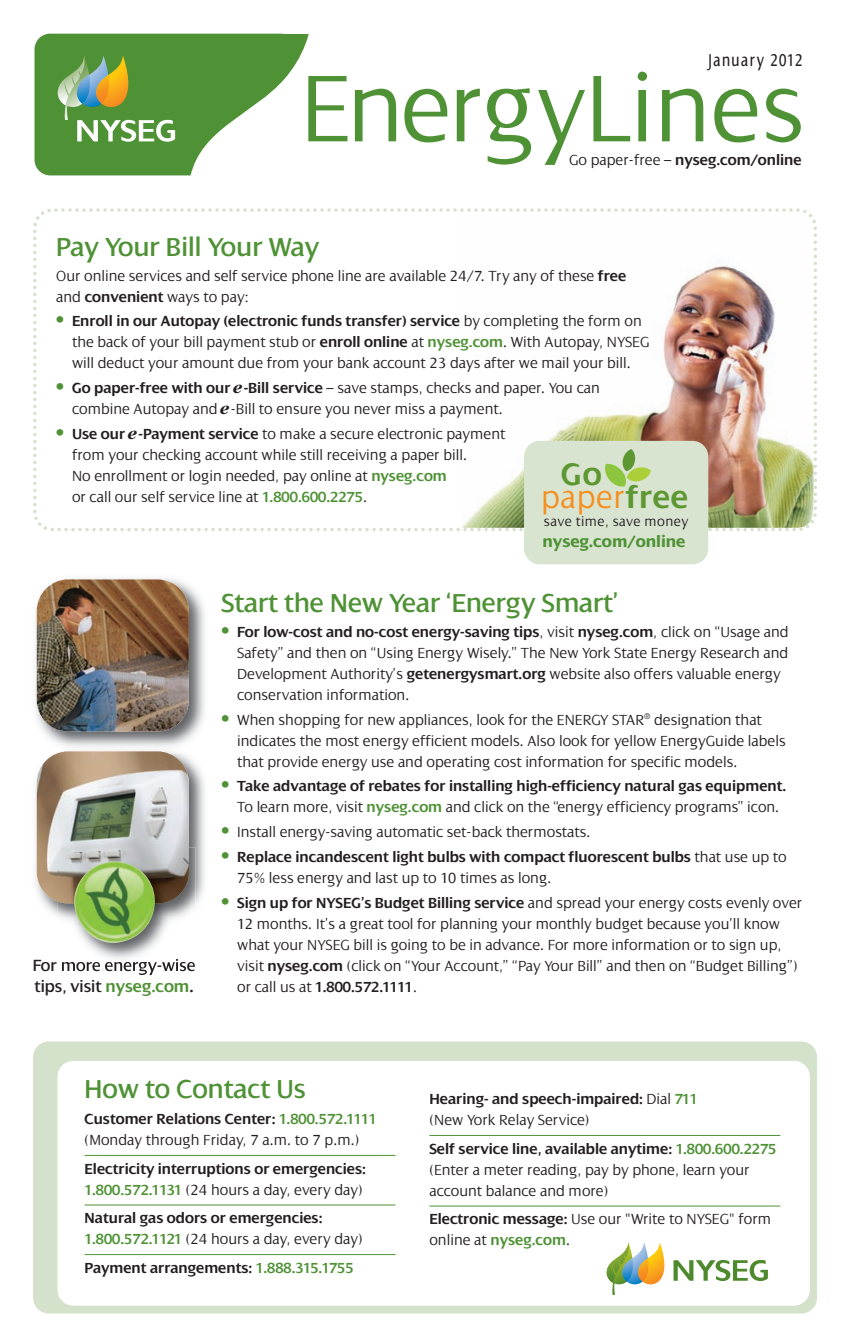
<style>
.page{position:relative;width:852px;height:1341px;background:#fff}
.page>*{position:absolute;margin:0;border:0;box-sizing:border-box;transform-origin:0 0}
.t1{font:300 102.02px "Dialog";color:#4f9236}
.t2{font:300 33.6px "Dialog";letter-spacing:.02em;color:#f68e1e}
.t3{font:600 33.6px "Dialog";color:#5c9731}
.t4{font:28px "Dialog";color:#4f9236}
.t5{font:condensed 18.38px "Dialog";letter-spacing:.08em;color:#231f20}
.t6{font:17.5px "Dialog";color:#231f20}
.t7{font:700 17.15px "Dialog";color:#4f9236}
.t8{font:300 15.75px/21px "Dialog";color:#231f20}
.t9{font:600 15.75px/21px "Dialog";color:#231f20}
.t10{font:300 14.35px "Dialog";letter-spacing:.03em;color:#231f20}
.s1{font-weight:300}
.s2{font-weight:600}
.s3{font-family:"Univers";font-weight:700;font-stretch:condensed;font-size:18.38px;color:#4f9236}
.s4{font-weight:600;color:#4f9236}
.s5{font-family:"Garamond";font-weight:700;font-style:italic;font-size:18.38px}
.s6{font-weight:600;color:#5c9731}
.s7{color:#4f9236}
</style>
<div class="page">
<div style="left:33px;top:1041px;width:784px;height:272px;background:#d4e1cb;border-radius:16px"></div>
<div style="left:57px;top:1060px;width:752px;height:245px;background:#fff;border-radius:16px"></div>
<div style="left:34px;top:34px;width:263px;height:141px;background:#4f9236;border-radius:16px"></div>
<svg style="left:58px;top:55px;width:117px;height:87px"></svg>
<svg style="left:190px;top:33px;width:119px;height:143px"></svg>
<hr style="left:85px;top:1155px;width:310px;height:1px;background:#4f9236">
<hr style="left:85px;top:1204px;width:310px;height:1px;background:#4f9236">
<hr style="left:85px;top:1254px;width:310px;height:1px;background:#4f9236">
<hr style="left:429px;top:1135px;width:351px;height:1px;background:#4f9236">
<hr style="left:429px;top:1205px;width:351px;height:1px;background:#4f9236">
<svg style="left:606px;top:1242px;width:161px;height:52px"></svg>
<img style="left:35px;top:578px;width:170px;height:338px">
<img style="left:37px;top:579px;width:152px;height:152px;border-radius:32px">
<img style="left:37px;top:751px;width:152px;height:152px;border-radius:32px">
<img style="left:57px;top:847px;width:138px;height:129px">
<img style="left:57px;top:847px;width:132px;height:56px">
<img style="left:61px;top:958px;width:125px;height:17px">
<img style="left:74px;top:860px;width:82px;height:84px">
<svg style="left:33px;top:208px;width:784px;height:325px"></svg>
<div style="left:524px;top:441px;width:184px;height:123px;background:#d8e4cf;border-radius:16px"></div>
<svg style="left:605px;top:449px;width:45px;height:38px"></svg>
<p class="t5" style="left:706px;top:49px;width:97px">January 2012</p>
<h1 class="t1" style="left:300px;top:46px;width:505px">EnergyLines</h1>
<p class="t9" style="left:569px;top:149px;width:234px"><span class="s1">Go paper-free –</span> nyseg.com/online</p>
<h3 class="t4" style="left:56px;top:230px;width:264px">Pay Your Bill Your Way</h3>
<p class="t8" style="left:56px;top:265px;width:571px">Our online services and self service phone line are available 24/7. Try any of these <span class="s2">free </span>and <span class="s2">convenient</span> ways to pay:</p>
<p class="t8" style="left:72px;top:310px;width:579px;text-indent:-16px"><span class="s3">•</span> <span class="s2">Enroll in our Autopay (electronic funds transfer) service</span> by completing the form on the back of your bill payment stub or <span class="s2">enroll online</span> at <span class="s4">nyseg.com</span>. With Autopay, NYSEG will deduct your amount due from your bank account 23 days after we mail your bill.</p>
<p class="t8" style="left:72px;top:377px;width:529px;text-indent:-16px"><span class="s3">•</span> <span class="s2">Go paper-free with our</span> <span class="s5">e</span><span class="s2">-Bill service</span> – save stamps, checks and paper. You can combine Autopay and <span class="s5">e</span>-Bill to ensure you never miss a payment.</p>
<p class="t8" style="left:72px;top:423px;width:435px;text-indent:-16px"><span class="s3">•</span> <span class="s2">Use our</span> <span class="s5">e</span><span class="s2">-Payment service</span> to make a secure electronic payment from your checking account while still receiving a paper bill.<br>No enrollment or login needed, pay online at <span class="s4">nyseg.com<br></span>or call our self service line at <span class="s4">1.800.600.2275</span>.</p>
<h2 class="t3" style="left:561px;top:453px;width:42px">Go</h2>
<h2 class="t2" style="left:541px;top:476px;width:149px">paper<span class="s6">free</span></h2>
<p class="t10" style="left:544px;top:512px;width:146px">save time, save money</p>
<p class="t6" style="left:35px;top:975px;width:160px">tips, visit <span class="s4">nyseg.com</span><span class="s2">.</span></p>
<p class="t7" style="left:542px;top:531px;width:145px">nyseg.com/online</p>
<h3 class="t4" style="left:221px;top:586px;width:398px">Start the New Year ‘Energy Smart’</h3>
<p class="t8" style="left:237px;top:621px;width:553px;text-indent:-16px"><span class="s3">•</span> <span class="s2">For low-cost and no-cost energy-saving tips</span>, visit <span class="s2">nyseg.com</span>, click on “Usage and Safety” and then on “Using Energy Wisely.” The New York State Energy Research and Development Authority’s <span class="s2">getenergysmart.org</span> website also offers valuable energy conservation information.</p>
<p class="t8" style="left:237px;top:708px;width:550px;text-indent:-16px"><span class="s3">•</span> When shopping for new appliances, look for the ENERGY STAR<sup>®</sup> designation that indicates the most energy efficient models. Also look for yellow EnergyGuide labels that provide energy use and operating cost information for specific models.</p>
<p class="t9" style="left:221px;top:775px;width:566px;text-align:center"><span class="s3">•</span> Take advantage of rebates for installing high-efficiency natural gas equipment.<br><span class="s1">To learn more, visit</span> <span class="s7">nyseg.com</span> <span class="s1">and click on the “energy efficiency programs” icon.</span></p>
<p class="t8" style="left:221px;top:821px;width:371px"><span class="s3">•</span> Install energy-saving automatic set-back thermostats.</p>
<p class="t9" style="left:237px;top:846px;width:551px;text-indent:-16px"><span class="s3">•</span> Replace incandescent light bulbs with compact fluorescent bulbs <span class="s1">that use up to<br>75% less energy and last up to 10 times as long.</span></p>
<p class="t8" style="left:237px;top:891px;width:566px;text-indent:-16px"><span class="s3">•</span> <span class="s2">Sign up for NYSEG’s Budget Billing service</span> and spread your energy costs evenly over 12 months. It’s a great tool for planning your monthly budget because you’ll know what your NYSEG bill is going to be in advance. For more information or to sign up, visit <span class="s2">nyseg.com</span> (click on “Your Account,” “Pay Your Bill” and then on “Budget Billing”) or call us at <span class="s2">1.800.572.1111</span>.</p>
<h3 class="t4" style="left:84px;top:1072px;width:223px">How to Contact Us</h3>
<p class="t8" style="left:85px;top:1108px;width:294px"><span class="s2">Customer Relations Center:</span> <span class="s4">1.800.572.1111 </span>(Monday through Friday, 7 a.m. to 7 p.m.)</p>
<p class="t9" style="left:85px;top:1157px;width:283px">Electricity interruptions or emergencies:<br><span class="s7">1.800.572.1131</span> <span class="s1">(24 hours a day, every day)</span></p>
<p class="t9" style="left:85px;top:1207px;width:280px">Natural gas odors or emergencies:<br><span class="s7">1.800.572.1121</span> <span class="s1">(24 hours a day, every day)</span></p>
<p class="t9" style="left:85px;top:1256px;width:270px">Payment arrangements: <span class="s7">1.888.315.1755</span></p>
<p class="t9" style="left:429px;top:1088px;width:270px">Hearing- and speech-impaired: <span class="s1">Dial</span> <span class="s7">711 </span><span class="s1">(New York Relay Service)</span></p>
<p class="t8" style="left:429px;top:1137px;width:348px"><span class="s2">Self service line, available anytime:</span> <span class="s4">1.800.600.2275 </span>(Enter a meter reading, pay by phone, learn your account balance and more)</p>
<p class="t8" style="left:429px;top:1208px;width:343px"><span class="s2">Electronic message:</span> Use our "Write to NYSEG" form online at <span class="s4">nyseg.com</span>.</p>
</div>
